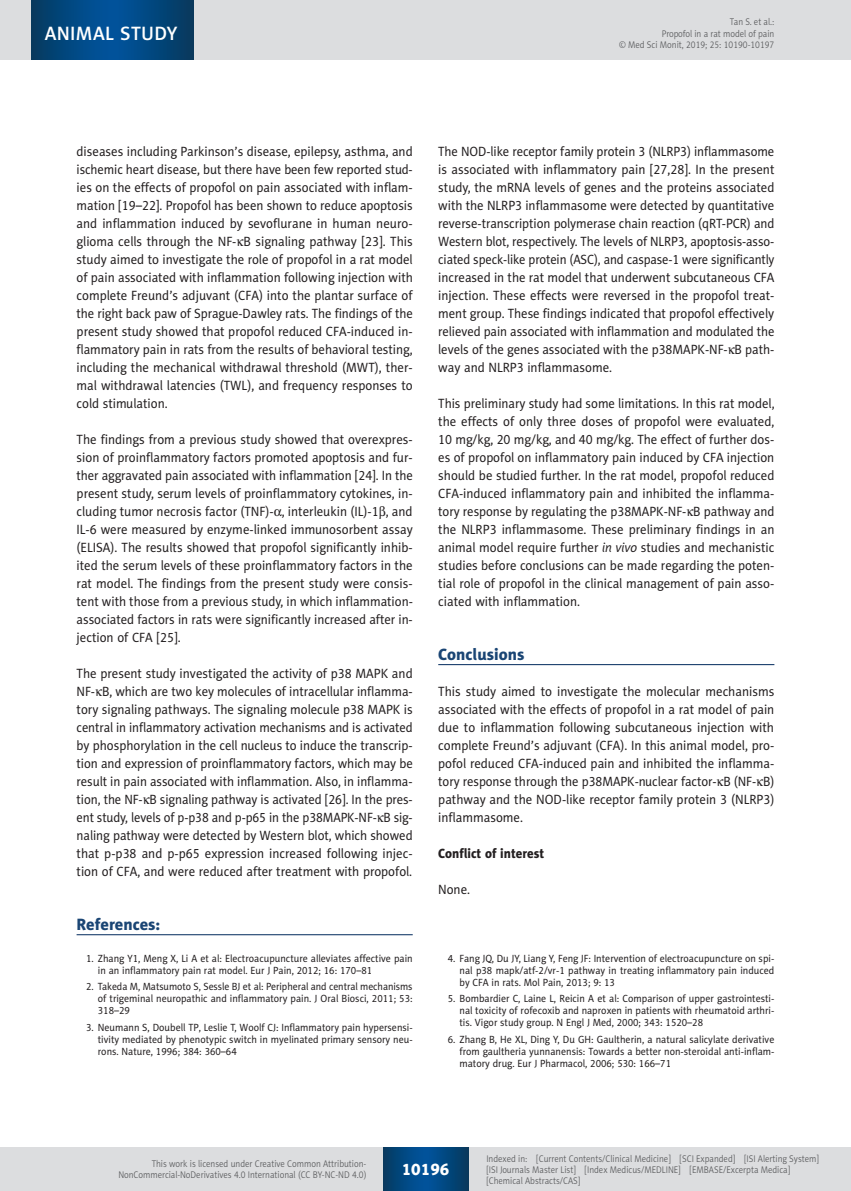
<style>
.page{position:relative;width:851px;height:1191px;background:#fff}
.page>*{position:absolute;margin:0;border:0;box-sizing:border-box;transform-origin:0 0}
.t1{font:19.5px "Naomi Sans EFN Medium";letter-spacing:.015em;color:#fff}
.MSM_Headline_1{font:16.5px "Naomi Sans EFN Heavy";color:#1a4574}
.MSM_Referencje_Tytul{font:16.5px "Naomi Sans EFN Heavy";color:#1a4574}
.t2{font:16.5px "Naomi Sans EFN Heavy";color:#fff}
.MSM_Body{font:13.5px/18px "Naomi Sans EFN";color:#231f20;text-align:justify;scale:.95 1}
.MSM_Body-2{font:13.5px/18px "Naomi Sans EFN";color:#231f20;text-align:justify;scale:.94 1}
.MSM_Headline_2{font:13.5px "Naomi Sans EFN Heavy";color:#231f20;scale:.95 1}
.MSM_Referencje_punkt{font:10.5px/12px "Naomi Sans EFN";color:#231f20;text-align:justify;scale:.95 1}
.MSM_Referencje_punkt-2{font:10.5px/12px "Naomi Sans EFN";color:#231f20;text-align:justify;scale:.94 1}
.t3{font:9.75px/11.2px "Naomi Sans EFN Light";color:#57585a;text-align:right;scale:.9 1}
.s1{font-family:"Standard Sym L"}
.s2{font-style:italic}
</style>
<div class="page">
<hr style="left:438px;top:664px;width:336px;height:1px;background:#00295c">
<hr style="left:77px;top:934px;width:335px;height:1px;background:#00295c">
<div style="left:0;top:1148px;width:850px;height:43px;background:#dcdddf"></div>
<svg style="left:383px;top:1147px;width:85px;height:43px;background:#02477e"></svg>
<div style="left:0;top:0;width:850px;height:60px;background:#dcdddf"></div>
<hr style="left:850px;top:0;width:1px;height:60px;background:#dcdddf">
<svg style="left:32px;top:0;width:161px;height:60px;background:#02477f"></svg>
<h1 class="t1" style="left:45px;top:22px;width:134px">ANIMAL STUDY</h1>
<p class="t3" style="left:619px;top:16px;width:174px">Tan S. et al.:<br>Propofol in a rat model of pain<br>© Med Sci Monit, 2019; 25: 10190-10197</p>
<p class="MSM_Body" style="left:77px;top:142px;width:355px">diseases including Parkinson’s disease, epilepsy, asthma, and ischemic heart disease, but there have been few reported stud&shy;ies on the effects of propofol on pain associated with inflam&shy;mation [19–22]. Propofol has been shown to reduce apoptosis and inflammation induced by sevoflurane in human neuro&shy;glioma cells through the NF-<span class="s1">k</span>B signaling pathway [23]. This study aimed to investigate the role of propofol in a rat model of pain associated with inflammation following injection with complete Freund’s adjuvant (CFA) into the plantar surface of the right back paw of Sprague-Dawley rats. The findings of the present study showed that propofol reduced CFA-induced in&shy;flammatory pain in rats from the results of behavioral testing, including the mechanical withdrawal threshold (MWT), ther&shy;mal withdrawal latencies (TWL), and frequency responses to cold stimulation.</p>
<p class="MSM_Body" style="left:77px;top:430px;width:355px">The findings from a previous study showed that overexpres&shy;sion of proinflammatory factors promoted apoptosis and fur&shy;ther aggravated pain associated with inflammation [24]. In the present study, serum levels of proinflammatory cytokines, in&shy;cluding tumor necrosis factor (TNF)-<span class="s1">a</span>, interleukin (IL)-1<span class="s1">b</span>, and IL-6 were measured by enzyme-linked immunosorbent assay (ELISA). The results showed that propofol significantly inhib&shy;ited the serum levels of these proinflammatory factors in the rat model. The findings from the present study were consis&shy;tent with those from a previous study, in which inflammation&shy;associated factors in rats were significantly increased after in&shy;jection of CFA [25].</p>
<p class="MSM_Body" style="left:77px;top:664px;width:355px">The present study investigated the activity of p38 MAPK and NF-<span class="s1">k</span>B, which are two key molecules of intracellular inflamma&shy;tory signaling pathways. The signaling molecule p38 MAPK is central in inflammatory activation mechanisms and is activated by phosphorylation in the cell nucleus to induce the transcrip&shy;tion and expression of proinflammatory factors, which may be result in pain associated with inflammation. Also, in inflamma&shy;tion, the NF-<span class="s1">k</span>B signaling pathway is activated [26]. In the pres&shy;ent study, levels of p-p38 and p-p65 in the p38MAPK-NF-<span class="s1">k</span>B sig&shy;naling pathway were detected by Western blot, which showed that p-p38 and p-p65 expression increased following injec&shy;tion of CFA, and were reduced after treatment with propofol.</p>
<p class="MSM_Referencje_Tytul" style="left:77px;top:914px;width:85px">References:</p>
<p class="MSM_Referencje_punkt" style="left:98px;top:952px;width:333px;text-indent:-12px">1. Zhang Y1, Meng X, Li A et al: Electroacupuncture alleviates affective pain in an inflammatory pain rat model. Eur J Pain, 2012; 16: 170–81</p>
<p class="MSM_Referencje_punkt-2" style="left:98px;top:981px;width:336px;text-indent:-12px">2. Takeda M, Matsumoto S, Sessle BJ et al: Peripheral and central mechanisms of trigeminal neuropathic and inflammatory pain. J Oral Biosci, 2011; 53:<br>318–29</p>
<p class="MSM_Referencje_punkt" style="left:98px;top:1021px;width:333px;text-indent:-12px">3. Neumann S, Doubell TP, Leslie T, Woolf CJ: Inflammatory pain hypersensi&shy;tivity mediated by phenotypic switch in myelinated primary sensory neu&shy;rons. Nature, 1996; 384: 360–64</p>
<p class="MSM_Body-2" style="left:438px;top:142px;width:359px">The NOD-like receptor family protein 3 (NLRP3) inflammasome is associated with inflammatory pain [27,28]. In the present study, the mRNA levels of genes and the proteins associated with the NLRP3 inflammasome were detected by quantitative reverse-transcription polymerase chain reaction (qRT-PCR) and Western blot, respectively. The levels of NLRP3, apoptosis-asso&shy;ciated speck-like protein (ASC), and caspase-1 were significantly increased in the rat model that underwent subcutaneous CFA injection. These effects were reversed in the propofol treat&shy;ment group. These findings indicated that propofol effectively relieved pain associated with inflammation and modulated the levels of the genes associated with the p38MAPK-NF-<span class="s1">k</span>B path&shy;way and NLRP3 inflammasome.</p>
<p class="MSM_Body-2" style="left:438px;top:394px;width:359px">This preliminary study had some limitations. In this rat model, the effects of only three doses of propofol were evaluated, 10 mg/kg, 20 mg/kg, and 40 mg/kg. The effect of further dos&shy;es of propofol on inflammatory pain induced by CFA injection should be studied further. In the rat model, propofol reduced CFA-induced inflammatory pain and inhibited the inflamma&shy;tory response by regulating the p38MAPK-NF-<span class="s1">k</span>B pathway and the NLRP3 inflammasome. These preliminary findings in an animal model require further <span class="s2">in vivo</span> studies and mechanistic studies before conclusions can be made regarding the poten&shy;tial role of propofol in the clinical management of pain asso&shy;ciated with inflammation.</p>
<p class="MSM_Headline_1" style="left:438px;top:644px;width:88px">Conclusions</p>
<p class="MSM_Body" style="left:438px;top:682px;width:355px">This study aimed to investigate the molecular mechanisms associated with the effects of propofol in a rat model of pain due to inflammation following subcutaneous injection with complete Freund’s adjuvant (CFA). In this animal model, pro&shy;pofol reduced CFA-induced pain and inhibited the inflamma&shy;tory response through the p38MAPK-nuclear factor-<span class="s1">k</span>B (NF-<span class="s1">k</span>B) pathway and the NOD-like receptor family protein 3 (NLRP3) inflammasome.</p>
<p class="MSM_Headline_2" style="left:438px;top:845px;width:113px">Conflict of interest</p>
<p class="MSM_Body" style="left:438px;top:880px;width:35px">None.</p>
<p class="MSM_Referencje_punkt" style="left:459px;top:952px;width:333px;text-indent:-12px">4. Fang JQ, Du JY, Liang Y, Feng JF: Intervention of electroacupuncture on spi&shy;nal p38 mapk/atf-2/vr-1 pathway in treating inflammatory pain induced by CFA in rats. Mol Pain, 2013; 9: 13</p>
<p class="MSM_Referencje_punkt" style="left:459px;top:993px;width:333px;text-indent:-12px">5. Bombardier C, Laine L, Reicin A et al: Comparison of upper gastrointesti&shy;nal toxicity of rofecoxib and naproxen in patients with rheumatoid arthri&shy;tis. Vigor study group. N Engl J Med, 2000; 343: 1520–28</p>
<p class="MSM_Referencje_punkt" style="left:459px;top:1033px;width:333px;text-indent:-12px">6. Zhang B, He XL, Ding Y, Du GH: Gaultherin, a natural salicylate derivative from gaultheria yunnanensis: Towards a better non-steroidal anti-inflam&shy;matory drug. Eur J Pharmacol, 2006; 530: 166–71</p>
<p class="t3" style="left:118px;top:1158px;width:277px">This work is licensed under Creative Common Attribution-<br>NonCommercial-NoDerivatives 4.0 International (CC BY-NC-ND 4.0)</p>
<p class="t2" style="left:401px;top:1159px;width:49px">10196</p>
<p class="t3" style="left:486px;top:1152px;width:371px;text-align:left">Indexed in: [Current Contents/Clinical Medicine] [SCI Expanded] [ISI Alerting System] [ISI Journals Master List] [Index Medicus/MEDLINE] [EMBASE/Excerpta Medica] [Chemical Abstracts/CAS]</p>
</div>
